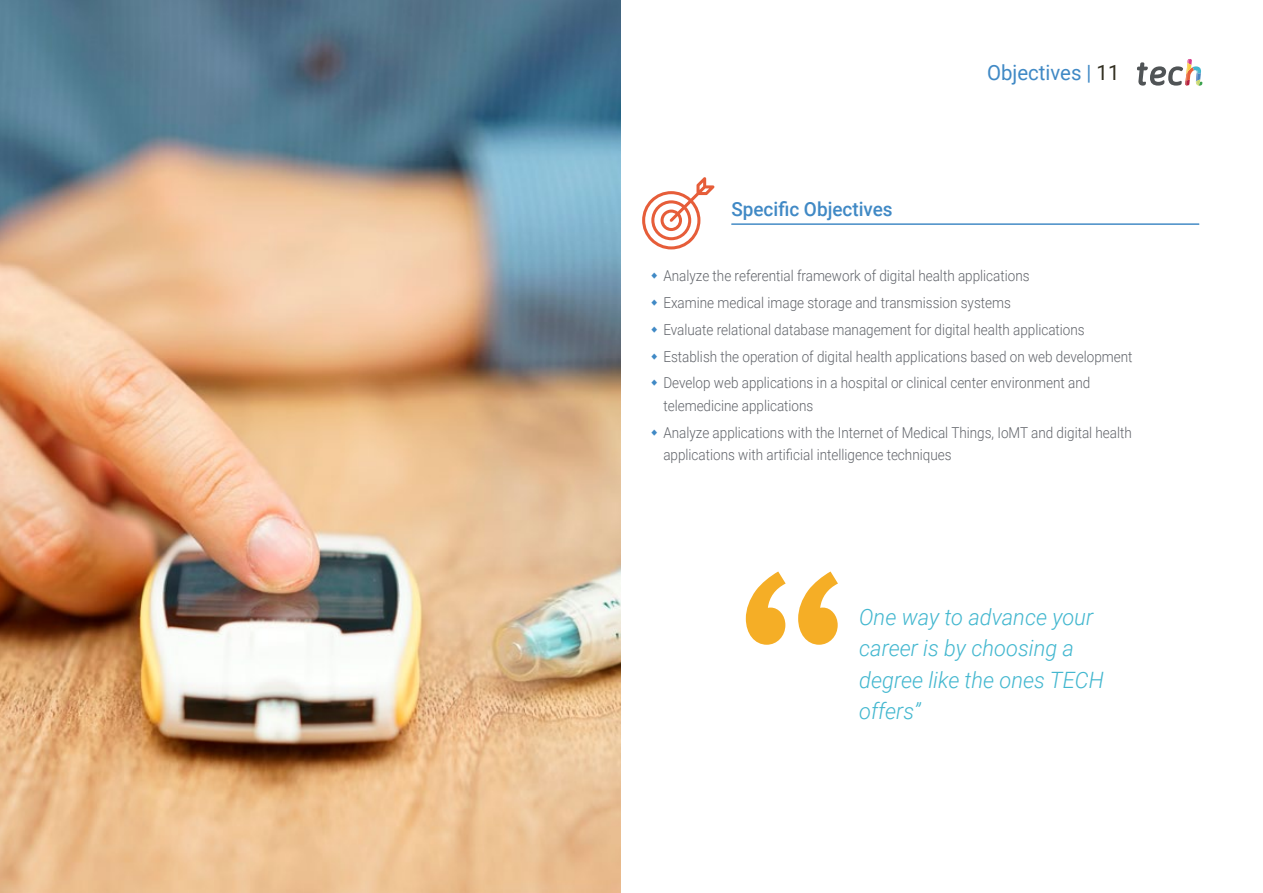
<style>
.page{position:relative;width:1263px;height:893px;background:#fff}
.page>*{position:absolute;margin:0;border:0;box-sizing:border-box;transform-origin:0 0}
.t1{font:italic 300 22.5px/31.5px "Roboto";color:#43b7cf}
.t2{font:21px "Roboto";color:#4089c5}
.t3{font:500 19.5px "Roboto";color:#4089c5}
.t4{font:300 15px/26.7px "Roboto";color:#61646a;scale:.9 1}
.s1{color:#312e20}
</style>
<div class="page">
<img style="left:0;top:0;width:621px;height:893px">
<svg style="left:1137px;top:59px;width:65px;height:27px"></svg>
<svg style="left:746px;top:571px;width:92px;height:74px"></svg>
<svg style="left:642px;top:177px;width:72px;height:72px"></svg>
<hr style="left:731px;top:224px;width:468px;height:1px;background:#4089c5">
<h3 class="t3" style="left:731px;top:195px;width:163px">Specific Objectives</h3>
<h2 class="t2" style="left:987px;top:57px;width:134px">Objectives | <span class="s1">11</span></h2>
<p class="t4" style="left:663px;top:262px;width:523px">Analyze the referential framework of digital health applications<br>Examine medical image storage and transmission systems<br>Evaluate relational database management for digital health applications Establish the operation of digital health applications based on web development Develop web applications in a hospital or clinical center environment and</p>
<p class="t4" style="left:663px;top:392px;width:522px">telemedicine applications<br>Analyze applications with the Internet of Medical Things, IoMT and digital health</p>
<p class="t4" style="left:663px;top:441px;width:322px">applications with artificial intelligence techniques</p>
<h1 class="t1" style="left:859px;top:600px;width:246px">One way to advance your career is by choosing a degree like the ones TECH offers”</h1>
</div>
